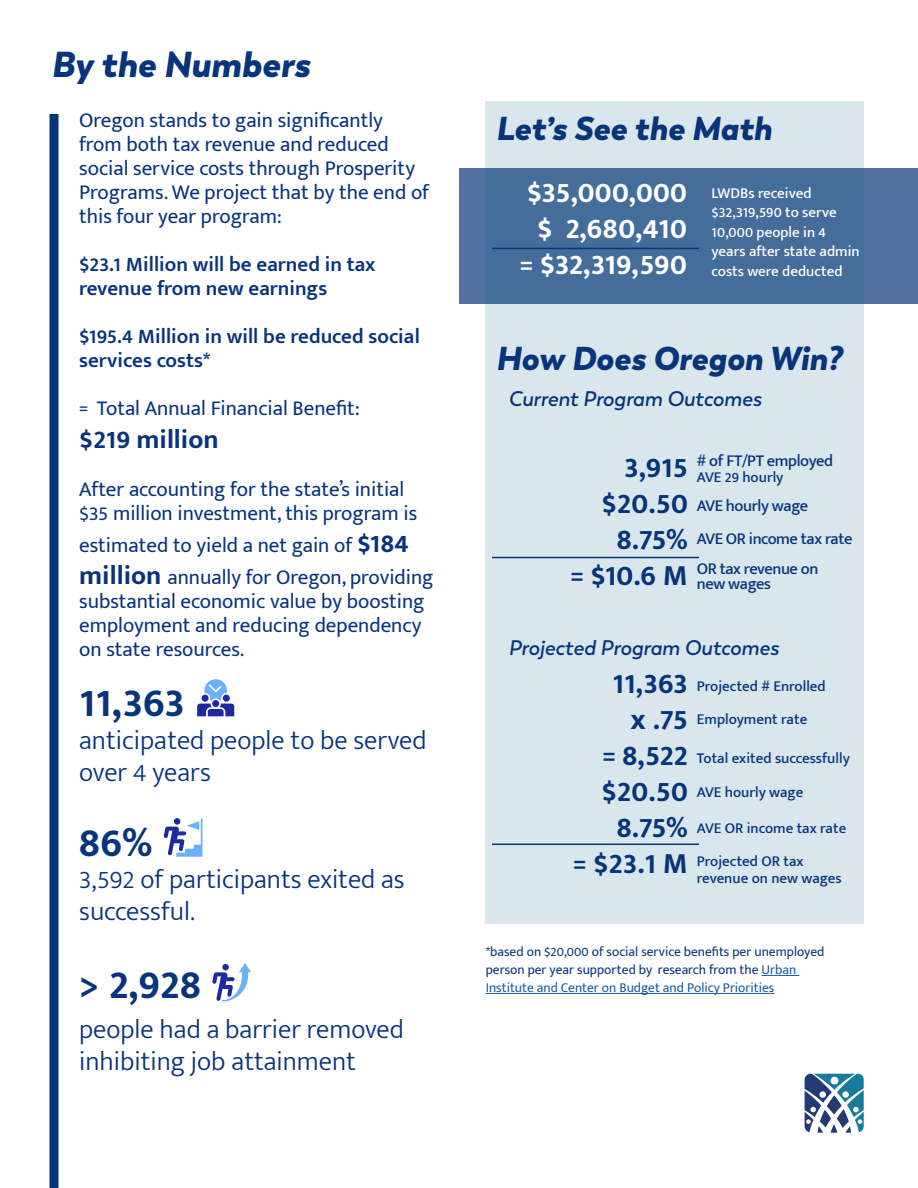
<style>
.page{position:relative;width:918px;height:1188px;background:#fff}
.page>*{position:absolute;margin:0;border:0;box-sizing:border-box;transform-origin:0 0}
.t1{font:700 42px "Mukta Mahee";color:#08347b}
.t2{font:italic 900 36px "Trenda";color:#08347b}
.t3{font:italic 900 33px "Trenda";color:#08347b}
.t4{font:700 30px "Mukta Mahee";color:#08347b}
.t5{font:700 30px "Mukta Mahee";letter-spacing:.01em;color:#fff}
.t6{font:300 27px/32.4px "Mukta Mahee";color:#08347b}
.t7{font:700 27px "Mukta Mahee";color:#08347b}
.t8{font:21px/24px "Mukta Mahee";color:#08347b}
.t9{font:600 21px/24px "Mukta Mahee";color:#08347b}
.t10{font:italic 600 21px "Trenda";color:#08347b}
.t11{font:500 16.5px "Mukta Mahee";letter-spacing:-.025em;color:#08347b}
.t12{font:500 15px/16.5px "Mukta Mahee";color:#08347b}
.t13{font:500 15px/19.5px "Mukta Mahee";color:#fff}
.t14{font:13.5px/18px "Mukta Mahee";color:#08347b}
.s1{font-weight:700;font-size:27px}
.s2{color:#175d9e}
</style>
<div class="page">
<svg style="left:805px;top:1074px;width:59px;height:59px"></svg>
<div style="left:460px;top:168px;width:458px;height:136px;background:#5271a2"></div>
<div style="left:50px;top:114px;width:8px;height:1074px;background:#08347b"></div>
<svg style="left:212px;top:964px;width:39px;height:37px"></svg>
<svg style="left:164px;top:819px;width:38px;height:38px"></svg>
<svg style="left:204px;top:679px;width:23px;height:23px"></svg>
<svg style="left:197px;top:683px;width:38px;height:34px"></svg>
<svg style="left:486px;top:101px;width:378px;height:823px;fill:#d9e6eb"></svg>
<hr style="left:492px;top:248px;width:207px;height:1px;background:#08347b">
<hr style="left:492px;top:557px;width:207px;height:1px;background:#08347b">
<hr style="left:492px;top:844px;width:207px;height:1px;background:#08347b">
<hr style="left:762px;top:975px;width:37px;height:1px;background:#175d9e">
<hr style="left:486px;top:993px;width:288px;height:1px;background:#175d9e">
<p class="t2" style="left:51px;top:41px;width:261px">By the Numbers</p>
<p class="t8" style="left:79px;top:108px;width:352px">Oregon stands to gain significantly from both tax revenue and reduced social service costs through Prosperity Programs. We project that by the end of this four year program:</p>
<p class="t9" style="left:79px;top:252px;width:298px">$23.1 Million will be earned in tax revenue from new earnings</p>
<p class="t9" style="left:79px;top:324px;width:342px">$195.4 Million in will be reduced social services costs*</p>
<p class="t8" style="left:79px;top:396px;width:282px">= Total Annual Financial Benefit:</p>
<p class="t7" style="left:79px;top:423px;width:141px">$219 million</p>
<p class="t8" style="left:79px;top:476px;width:340px">After accounting for the state’s initial $35 million investment, this program is</p>
<p class="t8" style="left:79px;top:529px;width:356px;line-height:32.4px">estimated to yield a net gain of <span class="s1">$184 million</span> annually for Oregon, providing</p>
<p class="t8" style="left:79px;top:589px;width:347px">substantial economic value by boosting employment and reducing dependency on state resources.</p>
<p class="t1" style="left:79px;top:677px;width:107px">11,363</p>
<p class="t6" style="left:79px;top:723px;width:349px">anticipated people to be served over 4 years</p>
<p class="t1" style="left:79px;top:817px;width:75px">86%</p>
<p class="t6" style="left:79px;top:863px;width:327px">3,592 of participants exited as successful.</p>
<p class="t1" style="left:79px;top:959px;width:123px">&gt; 2,928</p>
<p class="t6" style="left:79px;top:1013px;width:326px">people had a barrier removed inhibiting job attainment</p>
<p class="t3" style="left:496px;top:108px;width:278px">Let’s See the Math</p>
<p class="t5" style="left:527px;top:175px;width:162px">$35,000,000</p>
<p class="t5" style="left:537px;top:211px;width:151px">$ 2,680,410</p>
<p class="t5" style="left:520px;top:247px;width:168px">= $32,319,590</p>
<p class="t13" style="left:712px;top:183px;width:150px">LWDBs received $32,319,590 to serve<br>10,000 people in 4 years after state admin costs were deducted</p>
<p class="t3" style="left:496px;top:337px;width:348px">How Does Oregon Win?</p>
<p class="t10" style="left:508px;top:386px;width:255px">Current Program Outcomes</p>
<p class="t4" style="left:625px;top:449px;width:65px">3,915</p>
<p class="t4" style="left:602px;top:485px;width:88px">$20.50</p>
<p class="t4" style="left:617px;top:521px;width:73px">8.75%</p>
<p class="t4" style="left:571px;top:557px;width:119px">= $10.6 M</p>
<p class="t11" style="left:697px;top:451px;width:138px"># of FT/PT employed</p>
<p class="t12" style="left:697px;top:469px;width:88px">AVE 29 hourly</p>
<p class="t11" style="left:697px;top:496px;width:113px">AVE hourly wage</p>
<p class="t11" style="left:697px;top:529px;width:157px">AVE OR income tax rate</p>
<p class="t11" style="left:697px;top:559px;width:123px">OR tax revenue on</p>
<p class="t11" style="left:697px;top:574px;width:76px">new wages</p>
<p class="t10" style="left:508px;top:635px;width:272px">Projected Program Outcomes</p>
<p class="t4" style="left:612px;top:665px;width:77px">11,363</p>
<p class="t4" style="left:631px;top:701px;width:59px">x .75</p>
<p class="t4" style="left:603px;top:737px;width:87px">= 8,522</p>
<p class="t4" style="left:602px;top:773px;width:88px">$20.50</p>
<p class="t4" style="left:617px;top:809px;width:73px">8.75%</p>
<p class="t4" style="left:573px;top:845px;width:116px">= $23.1 M</p>
<p class="t12" style="left:697px;top:678px;width:130px">Projected # Enrolled</p>
<p class="t12" style="left:697px;top:711px;width:112px">Employment rate</p>
<p class="t12" style="left:697px;top:750px;width:155px">Total exited successfully</p>
<p class="t12" style="left:697px;top:784px;width:108px">AVE hourly wage</p>
<p class="t12" style="left:697px;top:820px;width:151px">AVE OR income tax rate</p>
<p class="t12" style="left:697px;top:853px;width:146px">Projected OR tax revenue on new wages</p>
<p class="t14" style="left:486px;top:942px;width:340px">*based on $20,000 of social service benefits per unemployed person per year supported by research from the <span class="s2">Urban<br>Institute and Center on Budget and Policy Priorities</span></p>
</div>
